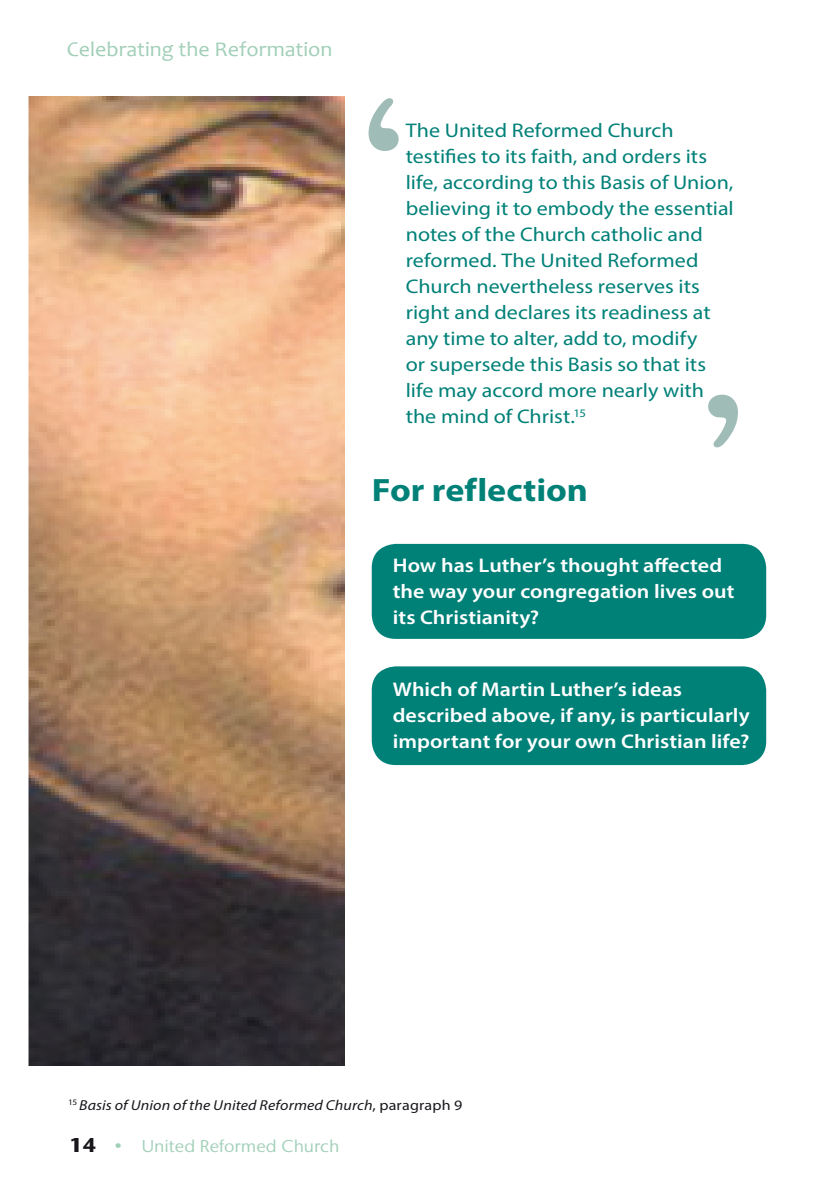
<style>
.page{position:relative;width:840px;height:1191px;background:#fff}
.page>*{position:absolute;margin:0;border:0;box-sizing:border-box;transform-origin:0 0}
.t1{font:180px "American Typewriter";color:#a0bcb7;scale:1.11 1}
.t2{font:700 32.4px "Myriad Pro";color:#008178;scale:1.11 1}
.t3{font:20.8px "Candara";color:#a1cfb8;scale:1.05 1}
.t4{font:19.8px/26px "Myriad Pro";color:#008178;scale:1.11 1}
.t5{font:600 19.8px/26px "Myriad Pro";color:#fff;scale:1.11 1}
.t6{font:17.2px "Stone Sans IIITC Std";color:#a1cfb8;scale:1.05 1}
.t7{font:italic 14.4px "Myriad Pro";letter-spacing:.005em;color:#1a171c;scale:1.11 1}
.s1{font-style:normal}
.s2{font-weight:800;font-size:20px;color:#1a171c}
</style>
<div class="page">
<div style="left:371px;top:544px;width:394px;height:95px;background:#008178;border-radius:24px"></div>
<div style="left:371px;top:666px;width:394px;height:99px;background:#008178;border-radius:24px"></div>
<img style="left:28px;top:96px;width:316px;height:969px">
<p class="t3" style="left:67px;top:36px;width:254px">Celebrating the Reformation</p>
<h1 class="t1" style="left:357px;top:27px;width:47px">‘</h1>
<p class="t4" style="left:405px;top:117px;width:297px">The United Reformed Church testifies to its faith, and orders its life, according to this Basis of Union, believing it to embody the essential notes of the Church catholic and reformed. The United Reformed<br>Church nevertheless reserves its right and declares its readiness at any time to alter, add to, modify<br>or supersede this Basis so that its life may accord more nearly with the mind of Christ.<sup>15</sup></p>
<h1 class="t1" style="left:697px;top:323px;width:48px">’</h1>
<h2 class="t2" style="left:371px;top:469px;width:196px">For reflection</h2>
<p class="t5" style="left:392px;top:552px;width:309px">How has Luther’s thought affected the way your congregation lives out its Christianity?</p>
<p class="t5" style="left:392px;top:675px;width:323px">Which of Martin Luther’s ideas described above, if any, is particularly important for your own Christian life?</p>
<p class="t7" style="left:68px;top:1096px;width:356px"><sup>15</sup> Basis of Union of the United Reformed Church<span class="s1">, paragraph 9</span></p>
<p class="t6" style="left:69px;top:1135px;width:258px"><span class="s2">14</span> • United Reformed Church</p>
</div>
